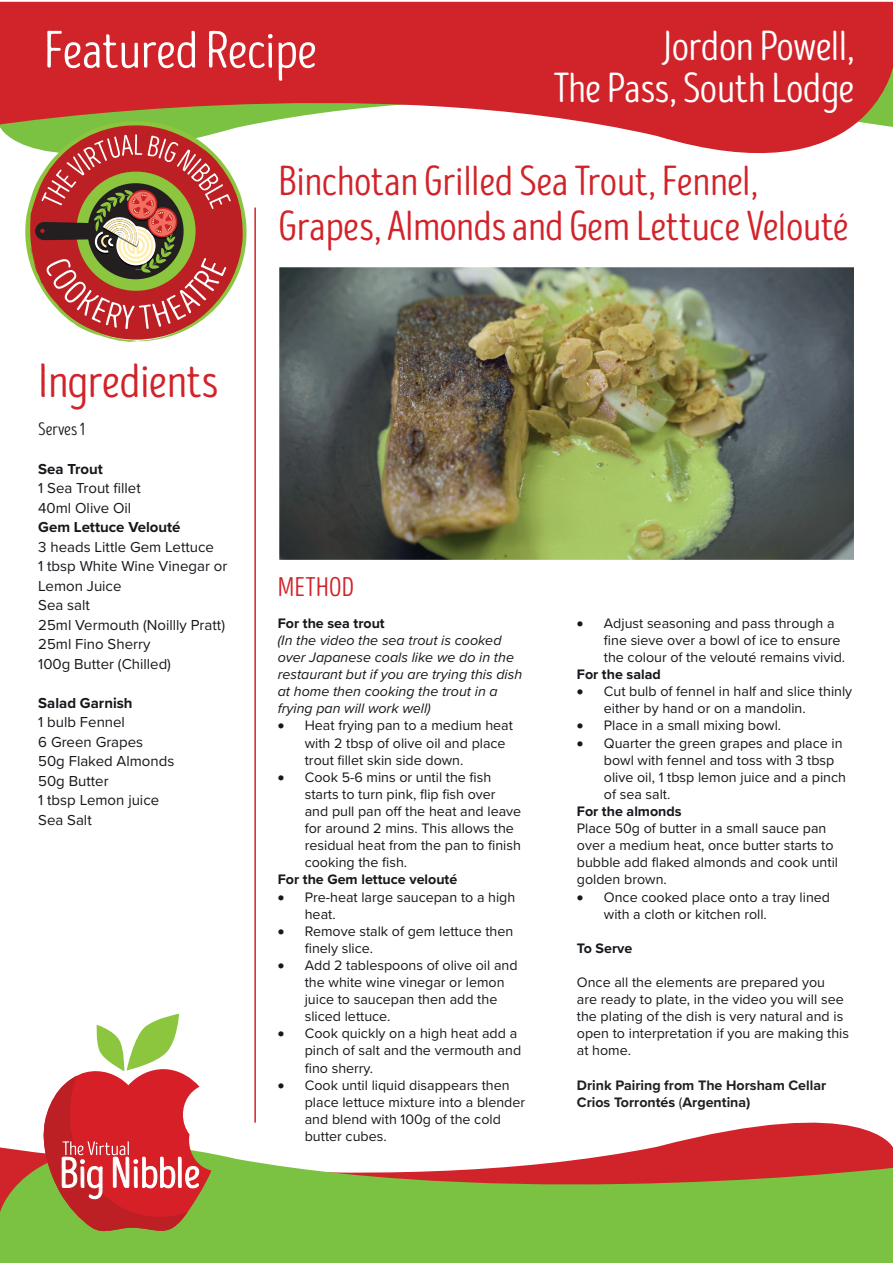
<style>
.page{position:relative;width:893px;height:1263px;background:#fff}
.page>*{position:absolute;margin:0;border:0;box-sizing:border-box;transform-origin:0 0}
.t1{font:52.5px "Intro Head R Base";letter-spacing:-.02em;color:#fff}
.t2{font:48px "Intro Head R Base";letter-spacing:-.01em;color:#d1232a}
.t3{font:42px/45px "Intro Head R Base";letter-spacing:-.01em;color:#d1232a}
.t4{font:42px/42px "Intro Head R Base";letter-spacing:-.01em;color:#fff;text-align:right}
.t5{font:27px "Intro Head R Base";color:#d1232a}
.t6{font:18px "Intro Head R Base";letter-spacing:-.01em;color:#231f20}
.t7{font:15px/19.5px "Proxima Nova";color:#15181c}
.t8{font:700 15px "Proxima Nova";color:#15181c}
.t9{font:14.25px/17.1px "Proxima Nova";color:#15181c}
.t10{font:italic 14.25px/17.1px "Proxima Nova";color:#15181c}
.t11{font:700 14.25px "Proxima Nova";color:#15181c}
.t12{font:700 14.25px/17.1px "Proxima Nova";color:#231f20}
.s1{color:#15181c}
.s2{font-weight:400;color:#15181c}
</style>
<div class="page">
<svg style="left:0;top:2px;width:893px;height:152px;background:#d4494a"></svg>
<svg style="left:0;top:1122px;width:893px;height:141px;fill:#7bc142"></svg>
<img style="left:281px;top:269px;width:571px;height:289px">
<div style="left:278px;top:266px;width:577px;height:295px;border:2px solid #fff"></div>
<hr style="left:254px;top:208px;width:2px;height:915px;background:#d1232a">
<svg style="left:44px;top:1014px;width:167px;height:217px"></svg>
<svg style="left:25px;top:121px;width:222px;height:221px"></svg>
<svg style="left:35px;top:134px;width:196px;height:195px;background:#af6450"></svg>
<h1 class="t1" style="left:44px;top:22px;width:275px">Featured Recipe</h1>
<h3 class="t4" style="left:553px;top:26px;width:303px">Jordon Powell,<br>The Pass, South Lodge</h3>
<h2 class="t2" style="left:38px;top:355px;width:181px">Ingredients</h2>
<p class="t6" style="left:38px;top:419px;width:48px">Serves 1</p>
<p class="t8" style="left:38px;top:458px;width:66px">Sea Trout</p>
<p class="t7" style="left:38px;top:478px;width:104px">1 Sea Trout fillet<br>40ml Olive Oil</p>
<p class="t8" style="left:38px;top:516px;width:144px">Gem Lettuce Velouté</p>
<p class="t7" style="left:38px;top:536px;width:191px">3 heads Little Gem Lettuce<br>1 tbsp White Wine Vinegar or<br>Lemon Juice<br>Sea salt<br>25ml Vermouth (Noillly Pratt)<br>25ml Fino Sherry<br>100g Butter (Chilled)</p>
<p class="t8" style="left:38px;top:692px;width:96px">Salad Garnish</p>
<p class="t7" style="left:38px;top:712px;width:138px">1 bulb Fennel<br>6 Green Grapes<br>50g Flaked Almonds<br>50g Butter<br>1 tbsp Lemon juice<br>Sea Salt</p>
<h3 class="t3" style="left:279px;top:160px;width:572px">Binchotan Grilled Sea Trout, Fennel,<br>Grapes, Almonds and Gem Lettuce Velouté</h3>
<h3 class="t5" style="left:278px;top:573px;width:78px">METHOD</h3>
<p class="t11" style="left:278px;top:612px;width:108px">For the sea trout</p>
<p class="t10" style="left:278px;top:631px;width:246px">(In the video the sea trout is cooked over Japanese coals like we do in the restaurant but if you are trying this dish at home then cooking the trout in a frying pan will work well)</p>
<p class="t9" style="left:305px;top:716px;width:210px;text-indent:-27px">• Heat frying pan to a medium heat with 2 tbsp of olive oil and place trout fillet skin side down.</p>
<p class="t9" style="left:305px;top:768px;width:218px;text-indent:-27px">• Cook 5-6 mins or until the fish starts to turn pink, flip fish over and pull pan off the heat and leave for around 2 mins. This allows the residual heat from the pan to finish cooking the fish.</p>
<p class="t11" style="left:278px;top:869px;width:181px">For the Gem lettuce velouté</p>
<p class="t9" style="left:305px;top:887px;width:212px;text-indent:-27px">• Pre-heat large saucepan to a high heat.</p>
<p class="t9" style="left:305px;top:922px;width:210px;text-indent:-27px">• Remove stalk of gem lettuce then finely slice.</p>
<p class="t9" style="left:305px;top:956px;width:214px;text-indent:-27px">• Add 2 tablespoons of olive oil and the white wine vinegar or lemon juice to saucepan then add the sliced lettuce.</p>
<p class="t9" style="left:305px;top:1024px;width:218px;text-indent:-27px">• Cook quickly on a high heat add a pinch of salt and the vermouth and fino sherry.</p>
<p class="t9" style="left:305px;top:1076px;width:222px;text-indent:-27px">• Cook until liquid disappears then place lettuce mixture into a blender and blend with 100g of the cold butter cubes.</p>
<p class="t9" style="left:604px;top:614px;width:243px;text-indent:-27px">• Adjust seasoning and pass through a fine sieve over a bowl of ice to ensure the colour of the velouté remains vivid.</p>
<p class="t11" style="left:577px;top:664px;width:85px">For the salad</p>
<p class="t9" style="left:604px;top:682px;width:250px;text-indent:-27px">• Cut bulb of fennel in half and slice thinly either by hand or on a mandolin.</p>
<p class="t9" style="left:577px;top:716px;width:206px">• Place in a small mixing bowl.</p>
<p class="t9" style="left:604px;top:734px;width:244px;text-indent:-27px">• Quarter the green grapes and place in bowl with fennel and toss with 3 tbsp olive oil, 1 tbsp lemon juice and a pinch of sea salt.</p>
<p class="t11" style="left:577px;top:801px;width:106px">For the almonds</p>
<p class="t9" style="left:577px;top:819px;width:263px">Place 50g of butter in a small sauce pan over a medium heat, once butter starts to bubble add flaked almonds and cook until golden brown.</p>
<p class="t9" style="left:604px;top:887px;width:228px;text-indent:-27px">• Once cooked place onto a tray lined with a cloth or kitchen roll.</p>
<p class="t11" style="left:577px;top:937px;width:57px">To Serve</p>
<p class="t9" style="left:577px;top:973px;width:274px">Once all the elements are prepared you<br>are ready to plate, in the video you will see the plating of the dish is very natural and is open to interpretation if you are making this at home.</p>
<p class="t12" style="left:577px;top:1076px;width:251px">Drink Pairing from The Horsham Cellar<br>Crios Torront<span class="s1">és</span> <span class="s2">(</span>Argentina)</p>
</div>
